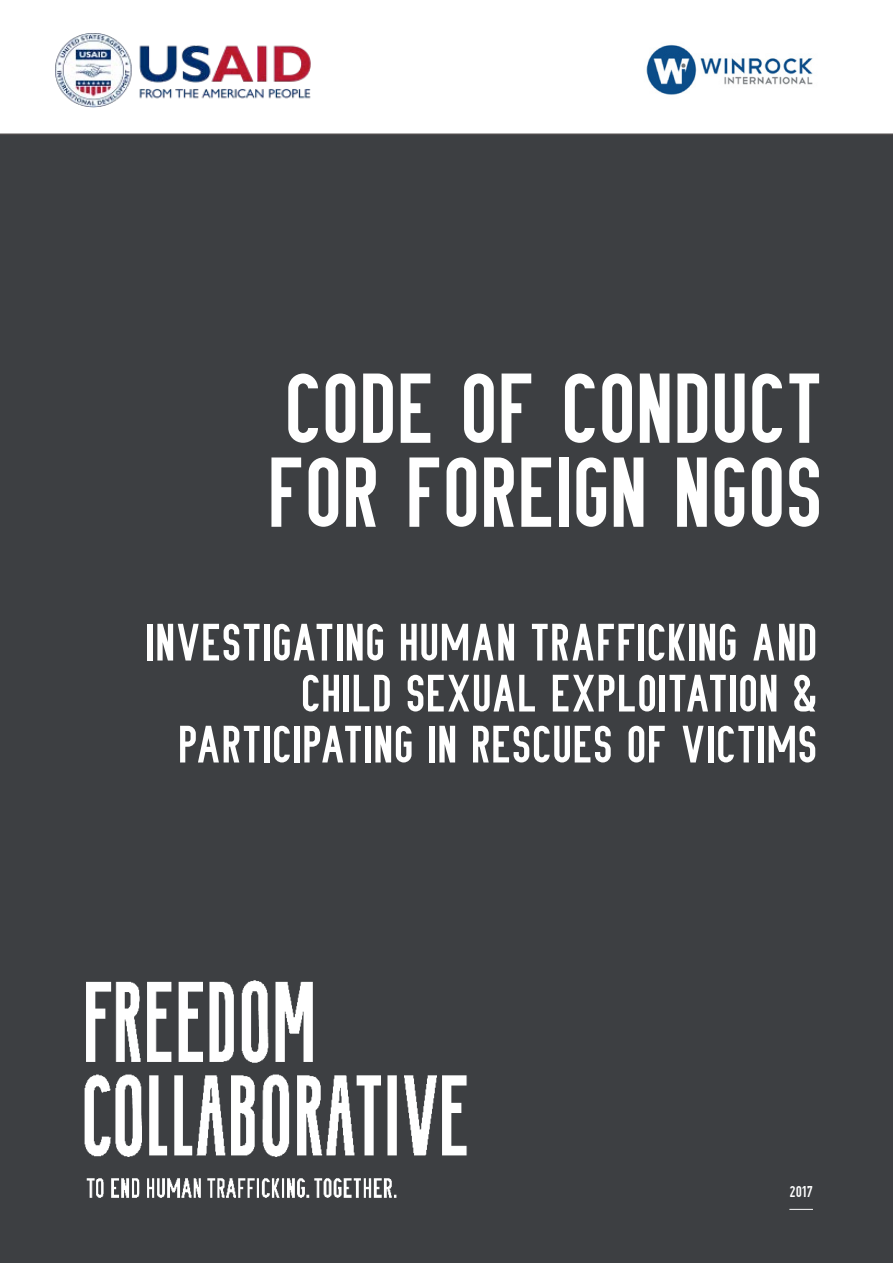
<style>
.page{position:relative;width:893px;height:1263px;background:#fff}
.page>*{position:absolute;margin:0;border:0;box-sizing:border-box;transform-origin:0 0}
.t1{font:99px/84px "Open Din Schriften Engshrift";letter-spacing:-.02em;color:#fff}
.t2{font:52.5px/51px "Open Din Schriften Engshrift";letter-spacing:-.015em;color:#fff;text-align:right}
.t3{font:15.75px "Open Din Schriften Engshrift";color:#fff}
</style>
<div class="page">
<div style="left:0;top:134px;width:893px;height:1129px;background:#3d3f42"></div>
<svg style="left:789px;top:1209px;width:24px;height:1px"></svg>
<img style="left:54px;top:953px;width:437px;height:256px">
<img style="left:55px;top:33px;width:256px;height:75px">
<img style="left:646px;top:44px;width:167px;height:51px">
<h1 class="t1" style="left:266px;top:366px;width:559px">CODE OF CONDUCT<br>FOR FOREIGN NGOS</h1>
<p class="t2" style="left:145px;top:617px;width:675px">INVESTIGATING HUMAN TRAFFICKING AND<br>CHILD SEXUAL EXPLOITATION &amp;<br>PARTICIPATING IN RESCUES OF VICTIMS</p>
<p class="t3" style="left:789px;top:1183px;width:25px">2017</p>
</div>
